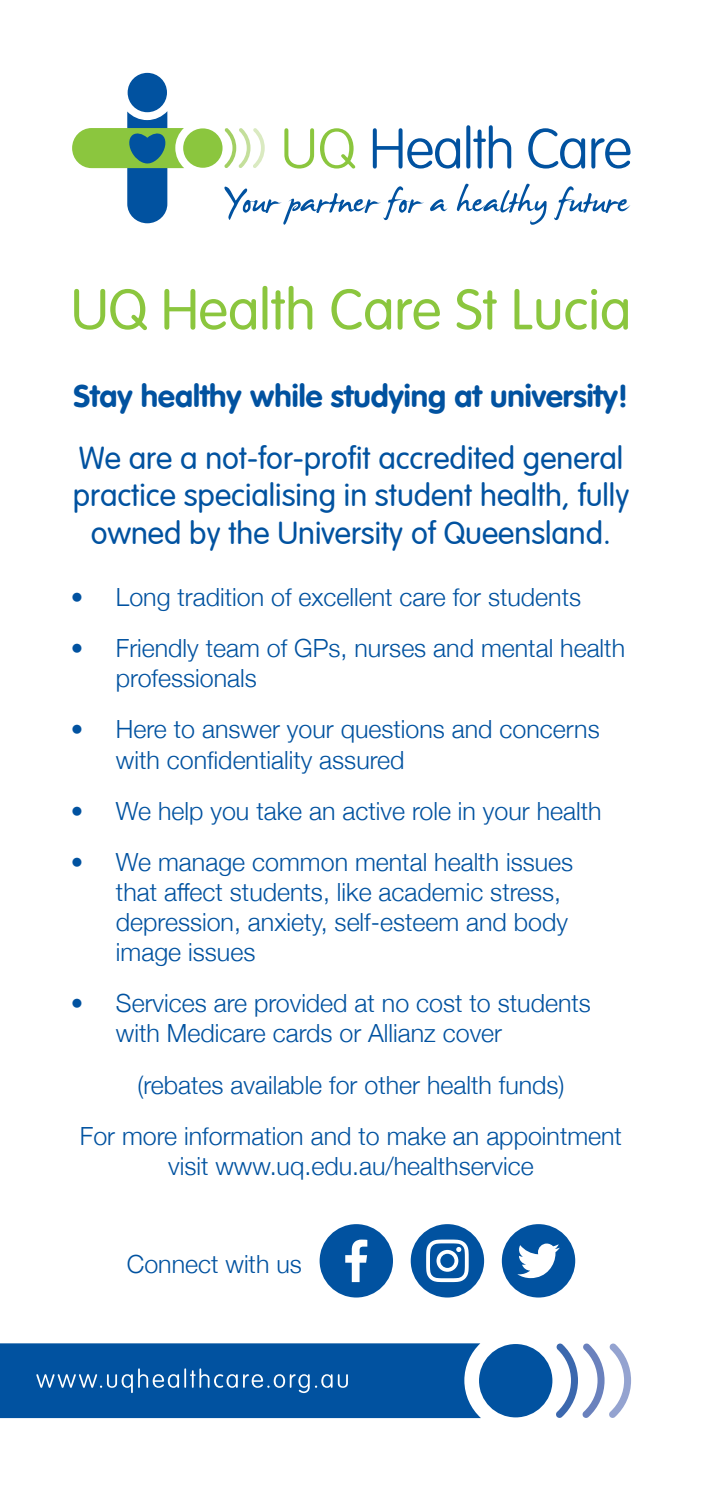
<style>
.page{position:relative;width:702px;height:1489px;background:#fff}
.page>*{position:absolute;margin:0;border:0;box-sizing:border-box;transform-origin:0 0}
.t1{font:300 56.25px "VAG Rounded";color:#8bc63e}
.t2{font:300 31.25px/37.5px "VAG Rounded";color:#0152a0;text-align:center}
.t3{font:31.25px "VAG Rounded Bold";color:#0152a0}
.t4{font:300 25px/30px "Helvetica Neue";color:#0152a0}
</style>
<div class="page">
<div style="left:128px;top:73px;width:39px;height:39px;background:#0152a0;border-radius:50%"></div>
<div style="left:183px;top:128px;width:39px;height:40px;background:#8bc63e;border-radius:50%"></div>
<svg style="left:72px;top:111px;width:112px;height:112px"></svg>
<svg style="left:284px;top:128px;width:30px;height:40px"></svg>
<svg style="left:320px;top:128px;width:35px;height:40px"></svg>
<svg style="left:373px;top:128px;width:87px;height:40px"></svg>
<svg style="left:466px;top:125px;width:4px;height:43px"></svg>
<svg style="left:473px;top:125px;width:38px;height:43px"></svg>
<svg style="left:528px;top:128px;width:57px;height:40px"></svg>
<svg style="left:591px;top:138px;width:39px;height:30px"></svg>
<svg style="left:224px;top:128px;width:41px;height:40px"></svg>
<svg style="left:224px;top:186px;width:200px;height:39px"></svg>
<svg style="left:430px;top:199px;width:18px;height:12px"></svg>
<svg style="left:457px;top:184px;width:89px;height:41px"></svg>
<svg style="left:554px;top:186px;width:76px;height:34px"></svg>
<div style="left:479px;top:1343px;width:73px;height:74px;background:#0152a0;border-radius:50%"></div>
<svg style="left:556px;top:1343px;width:75px;height:74px"></svg>
<svg style="left:0;top:1343px;width:481px;height:74px;background:#0f5ca5"></svg>
<div style="left:319px;top:1223px;width:74px;height:74px;background:#0152a0;border-radius:50%"></div>
<div style="left:410px;top:1223px;width:74px;height:74px;background:#0152a0;border-radius:50%"></div>
<div style="left:502px;top:1223px;width:73px;height:74px;background:#0152a0;border-radius:50%"></div>
<svg style="left:345px;top:1239px;width:22px;height:42px"></svg>
<svg style="left:426px;top:1239px;width:42px;height:42px"></svg>
<svg style="left:517px;top:1243px;width:42px;height:34px"></svg>
<p class="t1" style="left:71px;top:277px;width:561px">UQ Health Care St Lucia</p>
<p class="t3" style="left:73px;top:377px;width:556px">Stay healthy while studying at university!</p>
<p class="t2" style="left:73px;top:440px;width:558px">We are a not-for-profit accredited general practice specialising in student health, fully owned by the University of Queensland.</p>
<p class="t4" style="left:71px;top:580px;width:511px">• Long tradition of excellent care for students</p>
<p class="t4" style="left:116px;top:631px;width:510px;text-indent:-45px">• Friendly team of GPs, nurses and mental health professionals</p>
<p class="t4" style="left:116px;top:712px;width:485px;text-indent:-45px">• Here to answer your questions and concerns with confidentiality assured</p>
<p class="t4" style="left:71px;top:794px;width:532px">• We help you take an active role in your health</p>
<p class="t4" style="left:116px;top:845px;width:459px;text-indent:-45px">• We manage common mental health issues that affect students, like academic stress, depression, anxiety, self-esteem and body image issues</p>
<p class="t4" style="left:116px;top:986px;width:476px;text-indent:-45px">• Services are provided at no cost to students with Medicare cards or Allianz cover</p>
<p class="t4" style="left:137px;top:1067px;width:428px">(rebates available for other health funds)</p>
<p class="t4" style="left:80px;top:1119px;width:543px;text-align:center">For more information and to make an appointment visit www.uq.edu.au/healthservice</p>
<p class="t4" style="left:127px;top:1247px;width:177px">Connect with us</p>
</div>
